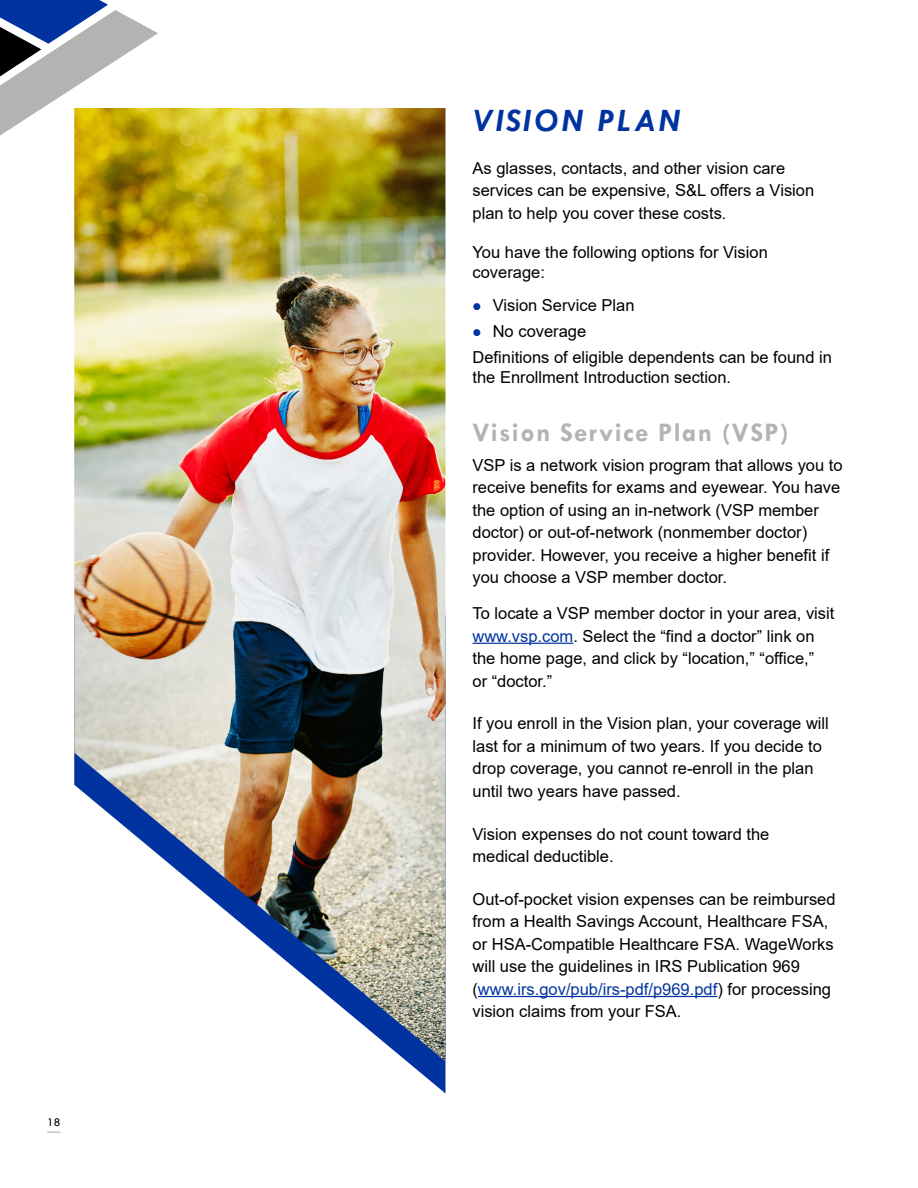
<style>
.page{position:relative;width:918px;height:1188px;background:#fff}
.page>*{position:absolute;margin:0;border:0;box-sizing:border-box;transform-origin:0 0}
.t1{font:italic 700 33px "Tw Cen";letter-spacing:.1em;color:#0033a0}
.t2{font:700 27px "Tw Cen";letter-spacing:.05em;color:#b2b4b2}
.t3{font:16.5px/22.5px "Arial";color:#000}
.t4{font:12px "Tw Cen";color:#000}
.s1{color:#0033a0}
</style>
<div class="page">
<svg style="left:0;top:0;width:158px;height:136px"></svg>
<hr style="left:472px;top:643px;width:101px;height:1px;background:#0033a0">
<hr style="left:478px;top:996px;width:239px;height:1px;background:#0033a0">
<img style="left:74px;top:108px;width:372px;height:953px">
<svg style="left:47px;top:1132px;width:13px;height:1px"></svg>
<p class="t4" style="left:47px;top:1115px;width:15px">18</p>
<h1 class="t1" style="left:472px;top:101px;width:209px">VISION PLAN</h1>
<p class="t3" style="left:472px;top:156px;width:343px">As glasses, contacts, and other vision care services can be expensive, S&amp;L offers a Vision plan to help you cover these costs.</p>
<p class="t3" style="left:472px;top:243px;width:297px;line-height:19.5px">You have the following options for Vision coverage:</p>
<p class="t3" style="left:493px;top:294px;width:143px">Vision Service Plan</p>
<p class="t3" style="left:493px;top:320px;width:95px">No coverage</p>
<p class="t3" style="left:473px;top:346px;width:361px">Definitions of eligible dependents can be found in</p>
<p class="t3" style="left:473px;top:366px;width:260px">the Enrollment Introduction section.</p>
<h2 class="t2" style="left:472px;top:417px;width:318px">Vision Service Plan (VSP)</h2>
<p class="t3" style="left:472px;top:453px;width:372px">VSP is a network vision program that allows you to receive benefits for exams and eyewear. You have the option of using an in-network (VSP member doctor) or out-of-network (nonmember doctor) provider. However, you receive a higher benefit if you choose a VSP member doctor.</p>
<p class="t3" style="left:472px;top:602px;width:363px">To locate a VSP member doctor in your area, visit <span class="s1">www.vsp.com</span>. Select the “find a doctor” link on the home page, and click by “location,” “office,”<br>or “doctor.”</p>
<p class="t3" style="left:472px;top:712px;width:358px">If you enroll in the Vision plan, your coverage will last for a minimum of two years. If you decide to drop coverage, you cannot re-enroll in the plan until two years have passed.</p>
<p class="t3" style="left:472px;top:822px;width:298px">Vision expenses do not count toward the medical deductible.</p>
<p class="t3" style="left:472px;top:888px;width:365px">Out-of-pocket vision expenses can be reimbursed from a Health Savings Account, Healthcare FSA, or HSA-Compatible Healthcare FSA. WageWorks will use the guidelines in IRS Publication 969 (<span class="s1">www.irs.gov/pub/irs-pdf/p969.pdf</span>) for processing vision claims from your FSA.</p>
</div>
